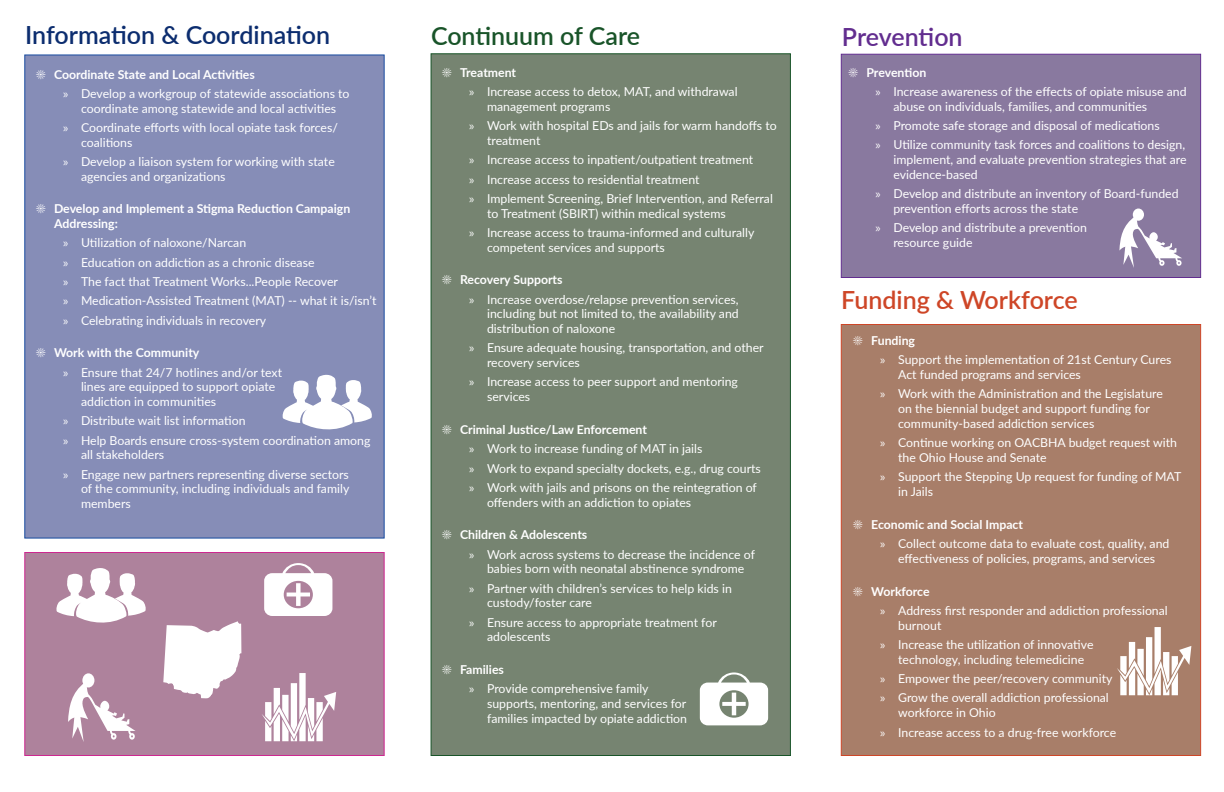
<style>
.page{position:relative;width:1224px;height:792px;background:#fff}
.page>*{position:absolute;margin:0;border:0;box-sizing:border-box;transform-origin:0 0}
.t1{font:600 25px "Lato";color:#0c2d6f}
.t2{font:600 25px "Lato";color:#ce4627}
.t3{font:600 25px "Lato";color:#195429}
.t4{font:600 25px "Lato";letter-spacing:-.01em;color:#622d8f}
.t5{font:12.3px/14.8px "Lato";color:#fff}
.t6{font:700 12.3px/14.8px "Lato";color:#fff}
.s1{font-weight:400}
.s2{font-family:"Myriad Pro"}
</style>
<div class="page">
<div style="left:24px;top:552px;width:361px;height:204px;background:#ae829c;border:1px solid #ce2790"></div>
<div style="left:24px;top:54px;width:361px;height:485px;background:#868db7"></div>
<div style="left:431px;top:53px;width:360px;height:703px;background:#768471;border:1px solid #195429"></div>
<div style="left:841px;top:324px;width:360px;height:432px;background:#a87e69;border:1px solid #ce4627"></div>
<div style="left:841px;top:54px;width:360px;height:224px;background:#89799f;border:1px solid #622d8f"></div>
<div style="left:1133px;top:209px;width:11px;height:12px;background:#fff;border-radius:50%"></div>
<svg style="left:1119px;top:216px;width:63px;height:52px"></svg>
<svg style="left:282px;top:375px;width:90px;height:55px"></svg>
<svg style="left:1117px;top:627px;width:74px;height:68px"></svg>
<svg style="left:700px;top:672px;width:68px;height:53px"></svg>
<svg style="left:56px;top:568px;width:90px;height:55px"></svg>
<svg style="left:161px;top:621px;width:84px;height:135px"></svg>
<svg style="left:264px;top:563px;width:68px;height:53px"></svg>
<svg style="left:262px;top:673px;width:74px;height:68px"></svg>
<div style="left:82px;top:673px;width:12px;height:15px;background:#fff;border-radius:50%"></div>
<svg style="left:68px;top:682px;width:68px;height:60px"></svg>
<p class="t1" style="left:25px;top:16px;width:306px">Information &amp; Coordination</p>
<p class="t6" style="left:36px;top:66px;width:220px"><span class="s1">☀</span> Coordinate State and Local Activities</p>
<p class="t5" style="left:63px;top:85px;width:288px;text-align:center"><span class="s2">»</span> Develop a workgroup of statewide associations to coordinate among statewide and local activities</p>
<p class="t5" style="left:81px;top:120px;width:259px;text-indent:-18px"><span class="s2">»</span> Coordinate efforts with local opiate task forces/ coalitions</p>
<p class="t5" style="left:81px;top:154px;width:255px;text-indent:-18px"><span class="s2">»</span> Develop a liaison system for working with state agencies and organizations</p>
<p class="t6" style="left:54px;top:201px;width:298px;text-indent:-18px"><span class="s1">☀</span> Develop and Implement a Stigma Reduction Campaign<br>Addressing:</p>
<p class="t5" style="left:63px;top:235px;width:185px"><span class="s2">»</span> Utilization of naloxone/Narcan</p>
<p class="t5" style="left:63px;top:254px;width:253px"><span class="s2">»</span> Education on addiction as a chronic disease</p>
<p class="t5" style="left:63px;top:274px;width:277px"><span class="s2">»</span> The fact that Treatment Works...People Recover</p>
<p class="t5" style="left:63px;top:293px;width:315px"><span class="s2">»</span> Medication-Assisted Treatment (MAT) -- what it is/isn’t</p>
<p class="t5" style="left:63px;top:312px;width:205px"><span class="s2">»</span> Celebrating individuals in recovery</p>
<p class="t6" style="left:36px;top:345px;width:165px"><span class="s1">☀</span> Work with the Community</p>
<p class="t5" style="left:81px;top:364px;width:203px;text-indent:-18px"><span class="s2">»</span> Ensure that 24/7 hotlines and/or text lines are equipped to support opiate addiction in communities</p>
<p class="t5" style="left:63px;top:413px;width:184px"><span class="s2">»</span> Distribute wait list information</p>
<p class="t5" style="left:81px;top:432px;width:291px;text-indent:-18px"><span class="s2">»</span> Help Boards ensure cross-system coordination among all stakeholders</p>
<p class="t5" style="left:81px;top:466px;width:270px;text-align:justify;text-indent:-18px"><span class="s2">»</span> Engage new partners representing diverse sectors of the community, including individuals and family members</p>
<p class="t3" style="left:431px;top:18px;width:211px">Continuum of Care</p>
<p class="t6" style="left:442px;top:65px;width:76px"><span class="s1">☀</span> Treatment</p>
<p class="t5" style="left:487px;top:84px;width:252px;text-indent:-18px"><span class="s2">»</span> Increase access to detox, MAT, and withdrawal management programs</p>
<p class="t5" style="left:487px;top:118px;width:291px;text-indent:-18px"><span class="s2">»</span> Work with hospital EDs and jails for warm handoffs to treatment</p>
<p class="t5" style="left:469px;top:152px;width:286px"><span class="s2">»</span> Increase access to inpatient/outpatient treatment</p>
<p class="t5" style="left:469px;top:171px;width:232px"><span class="s2">»</span> Increase access to residential treatment</p>
<p class="t5" style="left:487px;top:190px;width:287px;text-indent:-18px"><span class="s2">»</span> Implement Screening, Brief Intervention, and Referral to Treatment (SBIRT) within medical systems</p>
<p class="t5" style="left:487px;top:225px;width:269px;text-indent:-18px"><span class="s2">»</span> Increase access to trauma-informed and culturally competent services and supports</p>
<p class="t6" style="left:442px;top:272px;width:122px"><span class="s1">☀</span> Recovery Supports</p>
<p class="t5" style="left:487px;top:291px;width:253px;text-align:justify;text-indent:-18px"><span class="s2">»</span> Increase overdose/relapse prevention services, including but not limited to, the availability and distribution of naloxone</p>
<p class="t5" style="left:487px;top:340px;width:278px;text-indent:-18px"><span class="s2">»</span> Ensure adequate housing, transportation, and other recovery services</p>
<p class="t5" style="left:487px;top:374px;width:252px;text-indent:-18px"><span class="s2">»</span> Increase access to peer support and mentoring services</p>
<p class="t6" style="left:442px;top:422px;width:206px"><span class="s1">☀</span> Criminal Justice/Law Enforcement</p>
<p class="t5" style="left:469px;top:441px;width:235px"><span class="s2">»</span> Work to increase funding of MAT in jails</p>
<p class="t5" style="left:469px;top:460px;width:293px"><span class="s2">»</span> Work to expand specialty dockets, e.g., drug courts</p>
<p class="t5" style="left:487px;top:479px;width:271px;text-indent:-18px"><span class="s2">»</span> Work with jails and prisons on the reintegration of offenders with an addiction to opiates</p>
<p class="t6" style="left:442px;top:527px;width:147px"><span class="s1">☀</span> Children &amp; Adolescents</p>
<p class="t5" style="left:469px;top:546px;width:287px;text-align:center"><span class="s2">»</span> Work across systems to decrease the incidence of babies born with neonatal abstinence syndrome</p>
<p class="t5" style="left:487px;top:580px;width:246px;text-indent:-18px"><span class="s2">»</span> Partner with children’s services to help kids in custody/foster care</p>
<p class="t5" style="left:487px;top:614px;width:231px;text-indent:-18px"><span class="s2">»</span> Ensure access to appropriate treatment for adolescents</p>
<p class="t6" style="left:442px;top:662px;width:63px"><span class="s1">☀</span> Families</p>
<p class="t5" style="left:487px;top:681px;width:202px;text-indent:-18px"><span class="s2">»</span> Provide comprehensive family supports, mentoring, and services for families impacted by opiate addiction</p>
<p class="t4" style="left:842px;top:18px;width:122px">Prevention</p>
<p class="t6" style="left:848px;top:64px;width:79px"><span class="s1">☀</span> Prevention</p>
<p class="t5" style="left:893px;top:84px;width:295px;text-indent:-18px"><span class="s2">»</span> Increase awareness of the effects of opiate misuse and abuse on individuals, families, and communities</p>
<p class="t5" style="left:875px;top:118px;width:286px"><span class="s2">»</span> Promote safe storage and disposal of medications</p>
<p class="t5" style="left:893px;top:137px;width:295px;text-align:justify;text-indent:-18px"><span class="s2">»</span> Utilize community task forces and coalitions to design, implement, and evaluate prevention strategies that are evidence-based</p>
<p class="t5" style="left:893px;top:186px;width:287px;text-indent:-18px"><span class="s2">»</span> Develop and distribute an inventory of Board-funded prevention efforts across the state</p>
<p class="t5" style="left:893px;top:220px;width:195px;text-indent:-18px"><span class="s2">»</span> Develop and distribute a prevention resource guide</p>
<p class="t2" style="left:841px;top:281px;width:238px">Funding &amp; Workforce</p>
<p class="t6" style="left:853px;top:333px;width:63px"><span class="s1">☀</span> Funding</p>
<p class="t5" style="left:898px;top:352px;width:275px;text-indent:-18px"><span class="s2">»</span> Support the implementation of 21st Century Cures<br>Act funded programs and services</p>
<p class="t5" style="left:898px;top:386px;width:266px;text-indent:-18px"><span class="s2">»</span> Work with the Administration and the Legislature on the biennial budget and support funding for community-based addiction services</p>
<p class="t5" style="left:898px;top:435px;width:280px;text-indent:-18px"><span class="s2">»</span> Continue working on OACBHA budget request with the Ohio House and Senate</p>
<p class="t5" style="left:898px;top:469px;width:285px;text-indent:-18px"><span class="s2">»</span> Support the Stepping Up request for funding of MAT in Jails</p>
<p class="t6" style="left:853px;top:516px;width:171px"><span class="s1">☀</span> Economic and Social Impact</p>
<p class="t5" style="left:880px;top:536px;width:291px;text-align:center"><span class="s2">»</span> Collect outcome data to evaluate cost, quality, and effectiveness of policies, programs, and services</p>
<p class="t6" style="left:853px;top:583px;width:78px"><span class="s1">☀</span> Workforce</p>
<p class="t5" style="left:898px;top:602px;width:271px;text-indent:-18px"><span class="s2">»</span> Address first responder and addiction professional burnout</p>
<p class="t5" style="left:898px;top:636px;width:197px;text-indent:-18px"><span class="s2">»</span> Increase the utilization of innovative technology, including telemedicine</p>
<p class="t5" style="left:880px;top:670px;width:234px"><span class="s2">»</span> Empower the peer/recovery community</p>
<p class="t5" style="left:898px;top:690px;width:212px;text-indent:-18px"><span class="s2">»</span> Grow the overall addiction professional workforce in Ohio</p>
<p class="t5" style="left:880px;top:725px;width:238px"><span class="s2">»</span> Increase access to a drug-free workforce</p>
</div>
